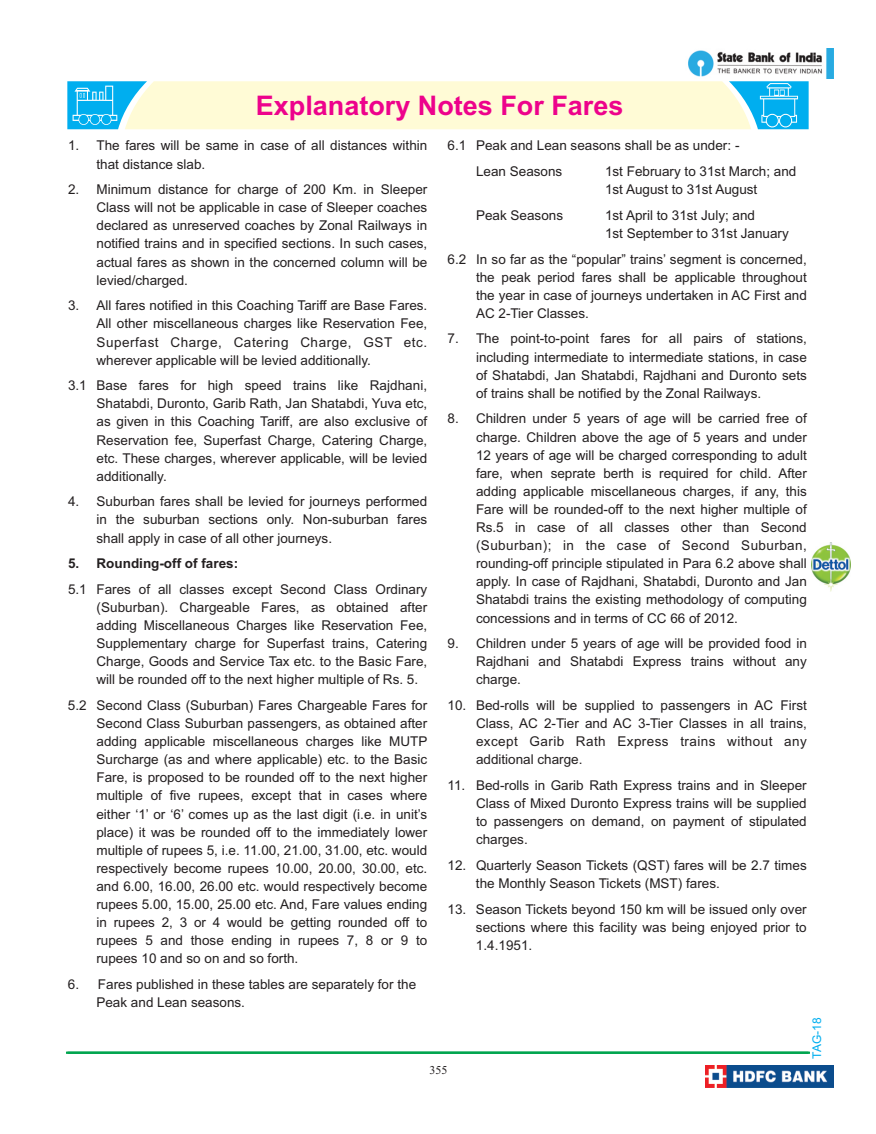
<style>
.page{position:relative;width:876px;height:1134px;background:#fff}
.page>*{position:absolute;margin:0;border:0;box-sizing:border-box;transform-origin:0 0}
.t1{font:700 27px "Arial";color:#ed028c}
.t2{font:13.5px/18.1px "Arial";color:#231f20;text-align:justify}
.t3{font:700 13.5px "Arial";color:#231f20}
.t4{font:12px "Arial";color:#00aeef}
.t5{font:12px "Times New Roman";color:#231f20}
</style>
<div class="page">
<svg style="left:67px;top:81px;width:742px;height:48px"></svg>
<hr style="left:66px;top:1052px;width:744px;height:2px;background:#00a54f">
<img style="left:688px;top:49px;width:146px;height:29px">
<img style="left:705px;top:1066px;width:129px;height:21px">
<img style="left:812px;top:542px;width:39px;height:50px">
<h1 class="t1" style="left:256px;top:95px;width:369px">Explanatory Notes For Fares</h1>
<p class="t2" style="left:97px;top:138px;width:332px;text-indent:-28px">1. The fares will be same in case of all distances within that distance slab.</p>
<p class="t2" style="left:97px;top:182px;width:332px;text-indent:-28px">2. Minimum distance for charge of 200 Km. in Sleeper Class will not be applicable in case of Sleeper coaches declared as unreserved coaches by Zonal Railways in notified trains and in specified sections. In such cases, actual fares as shown in the concerned column will be levied/charged.</p>
<p class="t2" style="left:97px;top:298px;width:332px;text-indent:-28px">3. All fares notified in this Coaching Tariff are Base Fares.<br>All other miscellaneous charges like Reservation Fee, Superfast Charge, Catering Charge, GST etc. wherever applicable will be levied additionally.</p>
<p class="t2" style="left:96px;top:378px;width:332px;text-indent:-28px">3.1 Base fares for high speed trains like Rajdhani, Shatabdi, Duronto, Garib Rath, Jan Shatabdi, Yuva etc, as given in this Coaching Tariff, are also exclusive of Reservation fee, Superfast Charge, Catering Charge, etc. These charges, wherever applicable, will be levied additionally.</p>
<p class="t2" style="left:96px;top:494px;width:332px;text-indent:-28px">4. Suburban fares shall be levied for journeys performed in the suburban sections only. Non-suburban fares shall apply in case of all other journeys.</p>
<p class="t3" style="left:68px;top:558px;width:172px">5. Rounding-off of fares:</p>
<p class="t2" style="left:96px;top:581px;width:332px;text-indent:-28px">5.1 Fares of all classes except Second Class Ordinary (Suburban). Chargeable Fares, as obtained after adding Miscellaneous Charges like Reservation Fee, Supplementary charge for Superfast trains, Catering Charge, Goods and Service Tax etc. to the Basic Fare, will be rounded off to the next higher multiple of Rs. 5.</p>
<p class="t2" style="left:96px;top:697px;width:333px;text-indent:-28px">5.2 Second Class (Suburban) Fares Chargeable Fares for Second Class Suburban passengers, as obtained after adding applicable miscellaneous charges like MUTP Surcharge (as and where applicable) etc. to the Basic Fare, is proposed to be rounded off to the next higher multiple of five rupees, except that in cases where either ‘1’ or ‘6’ comes up as the last digit (i.e. in unit’s place) it was be rounded off to the immediately lower multiple of rupees 5, i.e. 11.00, 21.00, 31.00, etc. would respectively become rupees 10.00, 20.00, 30.00, etc. and 6.00, 16.00, 26.00 etc. would respectively become rupees 5.00, 15.00, 25.00 etc. And, Fare values ending in rupees 2, 3 or 4 would be getting rounded off to rupees 5 and those ending in rupees 7, 8 or 9 to rupees 10 and so on and so forth.</p>
<p class="t2" style="left:96px;top:976px;width:321px;text-indent:-28px">6. Fares published in these tables are separately for the<br>Peak and Lean seasons.</p>
<p class="t2" style="left:476px;top:134px;width:265px;line-height:25.7px;text-indent:-28px">6.1 Peak and Lean seasons shall be as under: -<br>Lean Seasons</p>
<p class="t2" style="left:605px;top:164px;width:193px">1st February to 31st March; and<br>1st August to 31st August</p>
<p class="t2" style="left:476px;top:207px;width:89px">Peak Seasons</p>
<p class="t2" style="left:605px;top:207px;width:185px">1st April to 31st July; and<br>1st September to 31st January</p>
<p class="t2" style="left:476px;top:251px;width:332px;text-indent:-28px">6.2 In so far as the “popular” trains’ segment is concerned, the peak period fares shall be applicable throughout the year in case of journeys undertaken in AC First and AC 2-Tier Classes.</p>
<p class="t2" style="left:476px;top:331px;width:332px;text-indent:-28px">7. The point-to-point fares for all pairs of stations, including intermediate to intermediate stations, in case of Shatabdi, Jan Shatabdi, Rajdhani and Duronto sets of trains shall be notified by the Zonal Railways.</p>
<p class="t2" style="left:476px;top:411px;width:332px;text-indent:-28px">8. Children under 5 years of age will be carried free of charge. Children above the age of 5 years and under 12 years of age will be charged corresponding to adult fare, when seprate berth is required for child. After adding applicable miscellaneous charges, if any, this Fare will be rounded-off to the next higher multiple of Rs.5 in case of all classes other than Second (Suburban); in the case of Second Suburban, rounding-off principle stipulated in Para 6.2 above shall apply. In case of Rajdhani, Shatabdi, Duronto and Jan Shatabdi trains the existing methodology of computing concessions and in terms of CC 66 of 2012.</p>
<p class="t2" style="left:476px;top:636px;width:332px;text-indent:-28px">9. Children under 5 years of age will be provided food in Rajdhani and Shatabdi Express trains without any charge.</p>
<p class="t2" style="left:476px;top:697px;width:332px;text-indent:-28px">10. Bed-rolls will be supplied to passengers in AC First Class, AC 2-Tier and AC 3-Tier Classes in all trains, except Garib Rath Express trains without any additional charge.</p>
<p class="t2" style="left:476px;top:777px;width:332px;text-indent:-28px">11. Bed-rolls in Garib Rath Express trains and in Sleeper Class of Mixed Duronto Express trains will be supplied to passengers on demand, on payment of stipulated charges.</p>
<p class="t2" style="left:476px;top:857px;width:332px;text-indent:-28px">12. Quarterly Season Tickets (QST) fares will be 2.7 times the Monthly Season Tickets (MST) fares.</p>
<p class="t2" style="left:476px;top:901px;width:332px;text-indent:-28px">13. Season Tickets beyond 150 km will be issued only over sections where this facility was being enjoyed prior to 1.4.1951.</p>
<p class="t5" style="left:429px;top:1066px;width:19px">355</p>
<p class="t4" style="left:812px;top:1059px;width:43px;rotate:-90deg">TAG-18</p>
</div>
